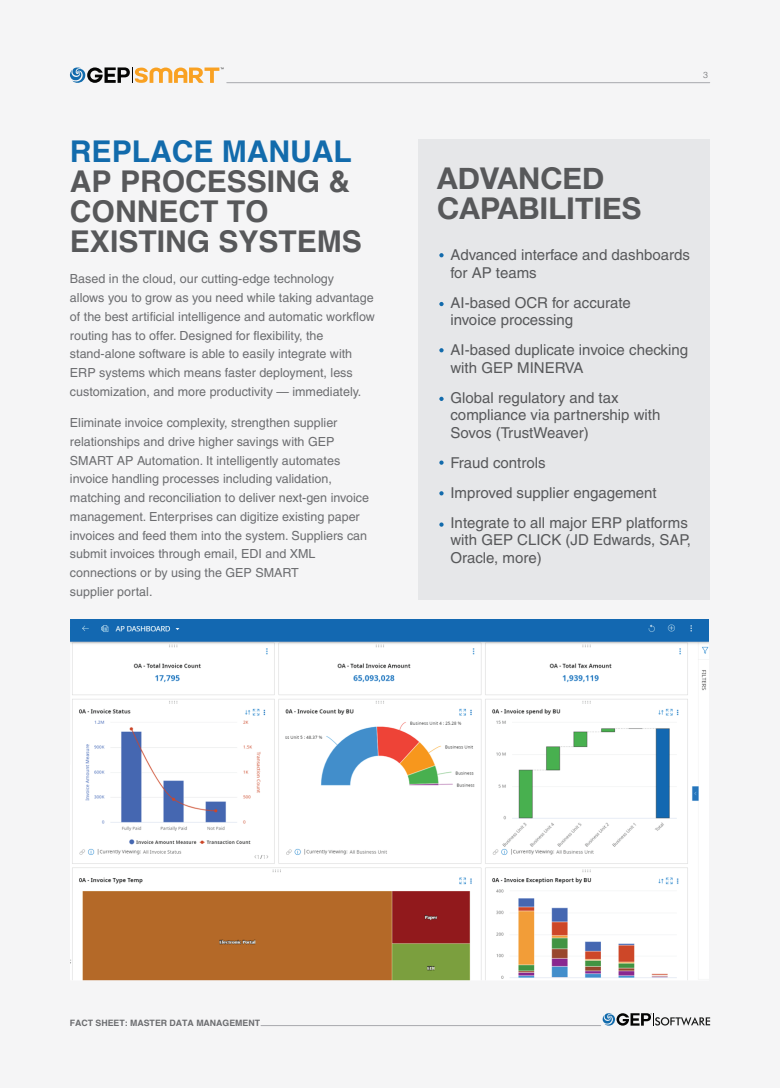
<style>
.page{position:relative;width:780px;height:1088px;background:#f5f5f6}
.page>*{position:absolute;margin:0;border:0;box-sizing:border-box;transform-origin:0 0}
.t1{font:700 30px/30px "Helvetica";color:#57585a}
.t2{font:700 30px/30px "Helvetica Neue";color:#57585a}
.t3{font:700 30px "Helvetica";color:#126bac}
.t4{font:15px/17.5px "Helvetica";color:#57585a}
.t5{font:12.5px/18.8px "Helvetica";color:#6c6d70}
.t6{font:700 8.75px "Helvetica";color:#6c6d70}
.t7{font:300 8.75px "Helvetica";color:#6c6d70}
</style>
<div class="page">
<hr style="left:227px;top:82px;width:482px;height:1px;background:#a8a9ad">
<svg style="left:70px;top:67px;width:153px;height:16px"></svg>
<div style="left:418px;top:139px;width:291px;height:461px;background:#e6e7e9"></div>
<svg style="left:439px;top:253px;width:4px;height:4px"></svg>
<svg style="left:439px;top:302px;width:4px;height:4px"></svg>
<svg style="left:439px;top:348px;width:4px;height:4px"></svg>
<svg style="left:439px;top:397px;width:4px;height:4px"></svg>
<svg style="left:439px;top:460px;width:4px;height:5px"></svg>
<svg style="left:439px;top:491px;width:4px;height:4px"></svg>
<hr style="left:261px;top:1025px;width:339px;height:1px;background:#a8a9ad">
<svg style="left:602px;top:1013px;width:108px;height:13px"></svg>
<img style="left:70px;top:619px;width:638px;height:361px">
<svg style="left:439px;top:522px;width:4px;height:5px"></svg>
<h1 class="t3" style="left:70px;top:132px;width:283px">REPLACE MANUAL</h1>
<h1 class="t1" style="left:70px;top:166px;width:293px">AP PROCESSING &amp;<br>CONNECT TO<br>EXISTING SYSTEMS</h1>
<p class="t5" style="left:70px;top:270px;width:306px">Based in the cloud, our cutting-edge technology<br>allows you to grow as you need while taking advantage of the best artificial intelligence and automatic workflow routing has to offer. Designed for flexibility, the stand-alone software is able to easily integrate with ERP systems which means faster deployment, less customization, and more productivity — immediately.</p>
<p class="t5" style="left:70px;top:413px;width:300px">Eliminate invoice complexity, strengthen supplier relationships and drive higher savings with GEP SMART AP Automation. It intelligently automates invoice handling processes including validation, matching and reconciliation to deliver next-gen invoice management. Enterprises can digitize existing paper invoices and feed them into the system. Suppliers can submit invoices through email, EDI and XML connections or by using the GEP SMART<br>supplier portal.</p>
<p class="t7" style="left:703px;top:70px;width:6px">3</p>
<h1 class="t2" style="left:437px;top:164px;width:205px">ADVANCED<br>CAPABILITIES</h1>
<p class="t4" style="left:450px;top:246px;width:241px">Advanced interface and dashboards for AP teams</p>
<p class="t4" style="left:450px;top:294px;width:182px">AI-based OCR for accurate invoice processing</p>
<p class="t4" style="left:450px;top:341px;width:239px">AI-based duplicate invoice checking with GEP MINERVA</p>
<p class="t4" style="left:450px;top:389px;width:211px">Global regulatory and tax compliance via partnership with<br>Sovos (TrustWeaver)</p>
<p class="t4" style="left:450px;top:447px;width:239px;line-height:30px">Fraud controls<br>Improved supplier engagement<br>Integrate to all major ERP platforms</p>
<p class="t4" style="left:450px;top:531px;width:242px">with GEP CLICK (JD Edwards, SAP,<br>Oracle, more)</p>
<p class="t6" style="left:70px;top:1017px;width:192px">FACT SHEET: MASTER DATA MANAGEMENT</p>
</div>
